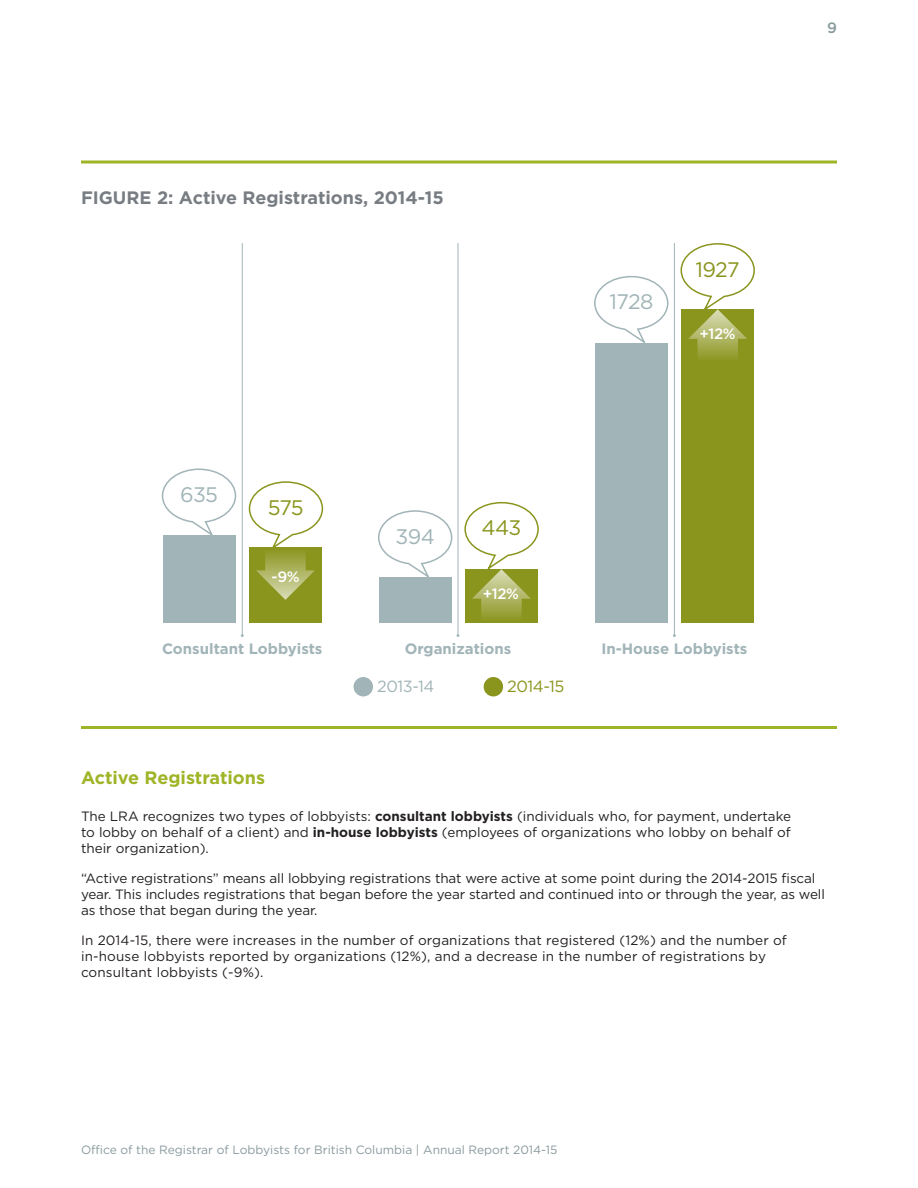
<style>
.page{position:relative;width:918px;height:1188px;background:#fff}
.page>*{position:absolute;margin:0;border:0;box-sizing:border-box;transform-origin:0 0}
.t1{font:21px "Gotham";letter-spacing:-.03em;color:#a1b4b7}
.t2{font:21px "Gotham";letter-spacing:-.035em;color:#8a951e}
.t3{font:700 18px "Gotham";color:#787d83}
.t4{font:700 18px "Gotham";color:#a0b427}
.t5{font:16.2px "Gotham";letter-spacing:-.025em;color:#a1b4b7}
.t6{font:16.2px "Gotham";letter-spacing:-.025em;color:#8a951e}
.t7{font:700 15px "Gotham";color:#a1b4b7}
.t8{font:500 15px "Gotham";color:#fff}
.t9{font:500 15px "Gotham";color:#899a9e}
.body_text{font:13.5px/16.2px "Gotham";letter-spacing:-.01em;color:#231f20;text-align:justify}
.body_text-2{font:13.5px/16.2px "Gotham";letter-spacing:.01em;color:#231f20}
.t10{font:12px "Gotham";color:#899a9e}
.s1{font-weight:700}
</style>
<div class="page">
<hr style="left:81px;top:726px;width:756px;height:3px;background:#a0b427">
<svg style="left:81px;top:160px;width:756px;height:4px;background:#b7c65c"></svg>
<div style="left:249px;top:548px;width:73px;height:75px;background:#8a951e"></div>
<div style="left:465px;top:569px;width:73px;height:54px;background:#8a951e"></div>
<div style="left:681px;top:309px;width:73px;height:314px;background:#8a951e"></div>
<div style="left:163px;top:535px;width:72px;height:88px;background:#a1b4b7"></div>
<div style="left:379px;top:577px;width:73px;height:46px;background:#a1b4b7"></div>
<div style="left:595px;top:343px;width:73px;height:280px;background:#a1b4b7"></div>
<hr style="left:242px;top:243px;width:1px;height:393px;background:#a1b4b7">
<hr style="left:458px;top:243px;width:1px;height:393px;background:#a1b4b7">
<hr style="left:674px;top:243px;width:1px;height:393px;background:#a1b4b7">
<svg style="left:248px;top:481px;width:76px;height:119px"></svg>
<svg style="left:464px;top:501px;width:75px;height:117px"></svg>
<svg style="left:680px;top:243px;width:75px;height:115px"></svg>
<svg style="left:162px;top:468px;width:75px;height:71px"></svg>
<svg style="left:378px;top:510px;width:75px;height:67px"></svg>
<svg style="left:594px;top:275px;width:75px;height:68px"></svg>
<div style="left:354px;top:677px;width:19px;height:19px;background:#a1b4b7;border-radius:50%"></div>
<div style="left:484px;top:677px;width:19px;height:19px;background:#8a951e;border-radius:50%"></div>
<p class="t3" style="left:81px;top:187px;width:364px">FIGURE 2: Active Registrations, 2014-15</p>
<p class="t1" style="left:180px;top:483px;width:39px">635</p>
<p class="t2" style="left:268px;top:496px;width:38px">575</p>
<p class="t8" style="left:272px;top:568px;width:29px">-9%</p>
<p class="t1" style="left:396px;top:525px;width:41px">394</p>
<p class="t2" style="left:481px;top:516px;width:42px">443</p>
<p class="t8" style="left:483px;top:585px;width:38px">+12%</p>
<p class="t1" style="left:609px;top:290px;width:45px">1728</p>
<p class="t2" style="left:695px;top:258px;width:46px">1927</p>
<p class="t8" style="left:699px;top:325px;width:38px">+12%</p>
<p class="t7" style="left:162px;top:640px;width:162px">Consultant Lobbyists</p>
<p class="t7" style="left:405px;top:640px;width:108px">Organizations</p>
<p class="t7" style="left:601px;top:640px;width:148px">In-House Lobbyists</p>
<p class="t5" style="left:377px;top:678px;width:59px">2013-14</p>
<p class="t6" style="left:507px;top:678px;width:59px">2014-15</p>
<p class="t9" style="left:827px;top:20px;width:11px">9</p>
<p class="t4" style="left:81px;top:768px;width:186px">Active Registrations</p>
<p class="body_text" style="left:81px;top:808px;width:712px">The LRA recognizes two types of lobbyists: <span class="s1">consultant lobbyists</span> (individuals who, for payment, undertake to lobby on behalf of a client) and <span class="s1">in-house lobbyists</span> (employees of organizations who lobby on behalf of their organization).</p>
<p class="body_text" style="left:81px;top:870px;width:745px;text-align:left">“Active registrations” means all lobbying registrations that were active at some point during the 2014-2015 fiscal year. This includes registrations that began before the year started and continued into or through the year, as well as those that began during the year.</p>
<p class="body_text-2" style="left:81px;top:932px;width:707px">In 2014-15, there were increases in the number of organizations that registered (12%) and the number of in-house lobbyists reported by organizations (12%), and a decrease in the number of registrations by consultant lobbyists (-9%).</p>
<p class="t10" style="left:81px;top:1143px;width:478px">Office of the Registrar of Lobbyists for British Columbia | Annual Report 2014-15</p>
</div>
